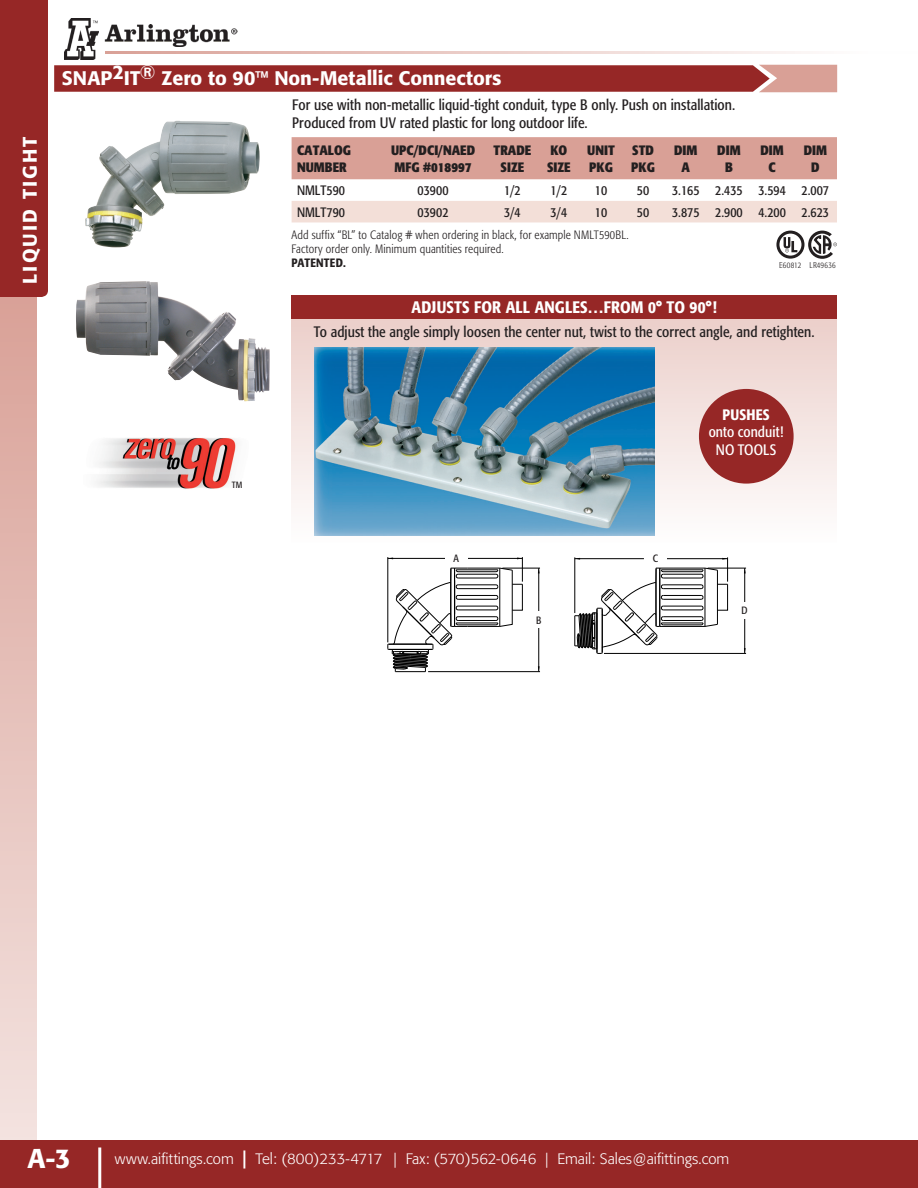
<style>
.page{position:relative;width:918px;height:1188px;background:#fff}
.page>*{position:absolute;margin:0;border:0;box-sizing:border-box;transform-origin:0 0}
.t1{font:500 27px "Formata";color:#fff}
.t2{font:500 19.5px "Formata";letter-spacing:.005em;color:#fff}
.t3{font:500 19.5px "Formata";letter-spacing:.105em;color:#fff}
.t4{font:500 condensed 16.5px "Formata";letter-spacing:.01em;color:#fff}
.t5{font:condensed 15px "Formata";letter-spacing:.005em;color:#231f20}
.t6{font:300 15px "Formata";color:#fff}
.t7{font:condensed 15px "Formata";letter-spacing:.005em;color:#fff}
.t8{font:500 condensed 15px "Formata";letter-spacing:.015em;color:#fff}
.t9{font:condensed 13.5px "Formata";color:#231f20}
.t10{font:700 condensed 13.5px "Formata";color:#231f20}
.t11{font:300 condensed 12px "Formata";letter-spacing:.015em;color:#231f20}
.t12{font:500 condensed 12px "Formata";letter-spacing:.025em;color:#231f20}
.t13{font:condensed 10.5px "Formata";color:#231f20}
.t14{font:condensed 9px "Formata";color:#231f20}
.t15{font:300 condensed 8.25px "Formata";letter-spacing:.025em;color:#231f20}
.s1{font-weight:500;font-size:18px}
</style>
<div class="page">
<hr style="left:105px;top:52px;width:813px;height:2px;background:#d9a096">
<div style="left:0;top:294px;width:37px;height:894px;background:linear-gradient(to bottom,#d9a197,#f5e6e4)"></div>
<div style="left:0;top:1140px;width:918px;height:48px;background:#962726"></div>
<hr style="left:98px;top:1148px;width:3px;height:40px;background:#fff">
<div style="left:0;top:0;width:48px;height:297px;background:#962726"></div>
<img style="left:65px;top:18px;width:34px;height:41px">
<img style="left:104px;top:24px;width:133px;height:22px">
<hr style="left:502px;top:568px;width:38px;height:1px;background:#000">
<hr style="left:428px;top:671px;width:112px;height:1px;background:#000">
<hr style="left:538px;top:568px;width:1px;height:47px;background:#000">
<hr style="left:538px;top:625px;width:1px;height:47px;background:#000">
<hr style="left:708px;top:568px;width:38px;height:1px;background:#000">
<hr style="left:604px;top:653px;width:142px;height:1px;background:#000">
<hr style="left:744px;top:568px;width:1px;height:37px;background:#000">
<hr style="left:744px;top:616px;width:1px;height:37px;background:#000">
<svg style="left:387px;top:557px;width:136px;height:116px"></svg>
<svg style="left:575px;top:557px;width:153px;height:97px"></svg>
<div style="left:529px;top:612px;width:20px;height:16px;background:#fff"></div>
<div style="left:445px;top:552px;width:22px;height:12px;background:#fff"></div>
<div style="left:644px;top:552px;width:23px;height:12px;background:#fff"></div>
<div style="left:734px;top:602px;width:21px;height:17px;background:#fff"></div>
<img style="left:85px;top:122px;width:89px;height:125px">
<img style="left:76px;top:281px;width:194px;height:120px">
<div style="left:292px;top:137px;width:545px;height:42px;background:#d9a096"></div>
<div style="left:292px;top:201px;width:545px;height:21px;background:#f3dfd8"></div>
<svg style="left:54px;top:65px;width:783px;height:27px;background:#9e3735"></svg>
<div style="left:292px;top:317px;width:545px;height:226px;background:linear-gradient(to bottom,#eacec9,#f9fbfc)"></div>
<div style="left:292px;top:295px;width:545px;height:23px;background:#962726"></div>
<img style="left:314px;top:347px;width:340px;height:188px">
<div style="left:699px;top:389px;width:95px;height:95px;background:#962726;border-radius:50%"></div>
<svg style="left:776px;top:231px;width:61px;height:28px"></svg>
<img style="left:96px;top:438px;width:141px;height:51px">
<h2 class="t3" style="left:18px;top:284px;width:148px;rotate:-90deg">LIQUID TIGHT</h2>
<p class="t2" style="left:62px;top:67px;width:441px">SNAP2IT® Zero to 90™ Non-Metallic Connectors</p>
<p class="t5" style="left:292px;top:95px;width:444px">For use with non-metallic liquid-tight conduit, type B only. Push on installation.</p>
<p class="t5" style="left:292px;top:113px;width:297px">Produced from UV rated plastic for long outdoor life.</p>
<p class="t10" style="left:297px;top:142px;width:55px">CATALOG</p>
<p class="t10" style="left:297px;top:159px;width:51px">NUMBER</p>
<p class="t10" style="left:391px;top:142px;width:86px">UPC/DCI/NAED</p>
<p class="t10" style="left:395px;top:159px;width:79px">MFG #018997</p>
<p class="t10" style="left:494px;top:142px;width:39px">TRADE</p>
<p class="t10" style="left:501px;top:159px;width:25px">SIZE</p>
<p class="t10" style="left:550px;top:142px;width:18px">KO</p>
<p class="t10" style="left:547px;top:159px;width:25px">SIZE</p>
<p class="t10" style="left:587px;top:142px;width:29px">UNIT</p>
<p class="t10" style="left:589px;top:159px;width:25px">PKG</p>
<p class="t10" style="left:632px;top:142px;width:23px">STD</p>
<p class="t10" style="left:631px;top:159px;width:25px">PKG</p>
<p class="t10" style="left:674px;top:142px;width:25px">DIM</p>
<p class="t10" style="left:682px;top:159px;width:10px">A</p>
<p class="t10" style="left:717px;top:142px;width:25px">DIM</p>
<p class="t10" style="left:725px;top:159px;width:9px">B</p>
<p class="t10" style="left:761px;top:142px;width:25px">DIM</p>
<p class="t10" style="left:769px;top:159px;width:9px">C</p>
<p class="t10" style="left:804px;top:142px;width:25px">DIM</p>
<p class="t10" style="left:811px;top:159px;width:10px">D</p>
<p class="t9" style="left:297px;top:182px;width:50px">NMLT590</p>
<p class="t9" style="left:418px;top:182px;width:32px">03900</p>
<p class="t9" style="left:504px;top:182px;width:18px">1/2</p>
<p class="t9" style="left:551px;top:182px;width:18px">1/2</p>
<p class="t9" style="left:595px;top:182px;width:14px">10</p>
<p class="t9" style="left:637px;top:182px;width:14px">50</p>
<p class="t9" style="left:672px;top:182px;width:29px">3.165</p>
<p class="t9" style="left:715px;top:182px;width:29px">2.435</p>
<p class="t9" style="left:758px;top:182px;width:29px">3.594</p>
<p class="t9" style="left:802px;top:182px;width:29px">2.007</p>
<p class="t9" style="left:297px;top:204px;width:50px">NMLT790</p>
<p class="t9" style="left:418px;top:204px;width:32px">03902</p>
<p class="t9" style="left:504px;top:204px;width:18px">3/4</p>
<p class="t9" style="left:551px;top:204px;width:18px">3/4</p>
<p class="t9" style="left:595px;top:204px;width:14px">10</p>
<p class="t9" style="left:637px;top:204px;width:14px">50</p>
<p class="t9" style="left:672px;top:204px;width:29px">3.875</p>
<p class="t9" style="left:715px;top:204px;width:29px">2.900</p>
<p class="t9" style="left:758px;top:204px;width:29px">4.200</p>
<p class="t9" style="left:802px;top:204px;width:29px">2.623</p>
<p class="t11" style="left:292px;top:227px;width:339px">Add suffix “BL” to Catalog # when ordering in black, for example NMLT590BL.</p>
<p class="t11" style="left:292px;top:242px;width:214px">Factory order only. Minimum quantities required.</p>
<p class="t12" style="left:292px;top:256px;width:56px">PATENTED.</p>
<p class="t4" style="left:412px;top:297px;width:307px">ADJUSTS FOR ALL ANGLES…FROM 0° TO 90°!</p>
<p class="t15" style="left:779px;top:261px;width:24px">E60812</p>
<p class="t15" style="left:810px;top:260px;width:28px">LR49636</p>
<p class="t5" style="left:314px;top:323px;width:502px">To adjust the angle simply loosen the center nut, twist to the correct angle, and retighten.</p>
<p class="t14" style="left:232px;top:480px;width:12px">TM</p>
<p class="t13" style="left:453px;top:552px;width:7px">A</p>
<p class="t13" style="left:653px;top:552px;width:7px">C</p>
<p class="t13" style="left:536px;top:614px;width:7px">B</p>
<p class="t8" style="left:723px;top:406px;width:49px">PUSHES</p>
<p class="t7" style="left:709px;top:423px;width:76px">onto conduit!</p>
<p class="t7" style="left:716px;top:441px;width:62px">NO TOOLS</p>
<p class="t13" style="left:742px;top:605px;width:8px">D</p>
<h1 class="t1" style="left:27px;top:1142px;width:45px">A-3</h1>
<p class="t6" style="left:115px;top:1150px;width:616px">www.aifittings.com <span class="s1">|</span> Tel: (800)233-4717 | Fax: (570)562-0646 | Email: Sales@aifittings.com</p>
</div>
